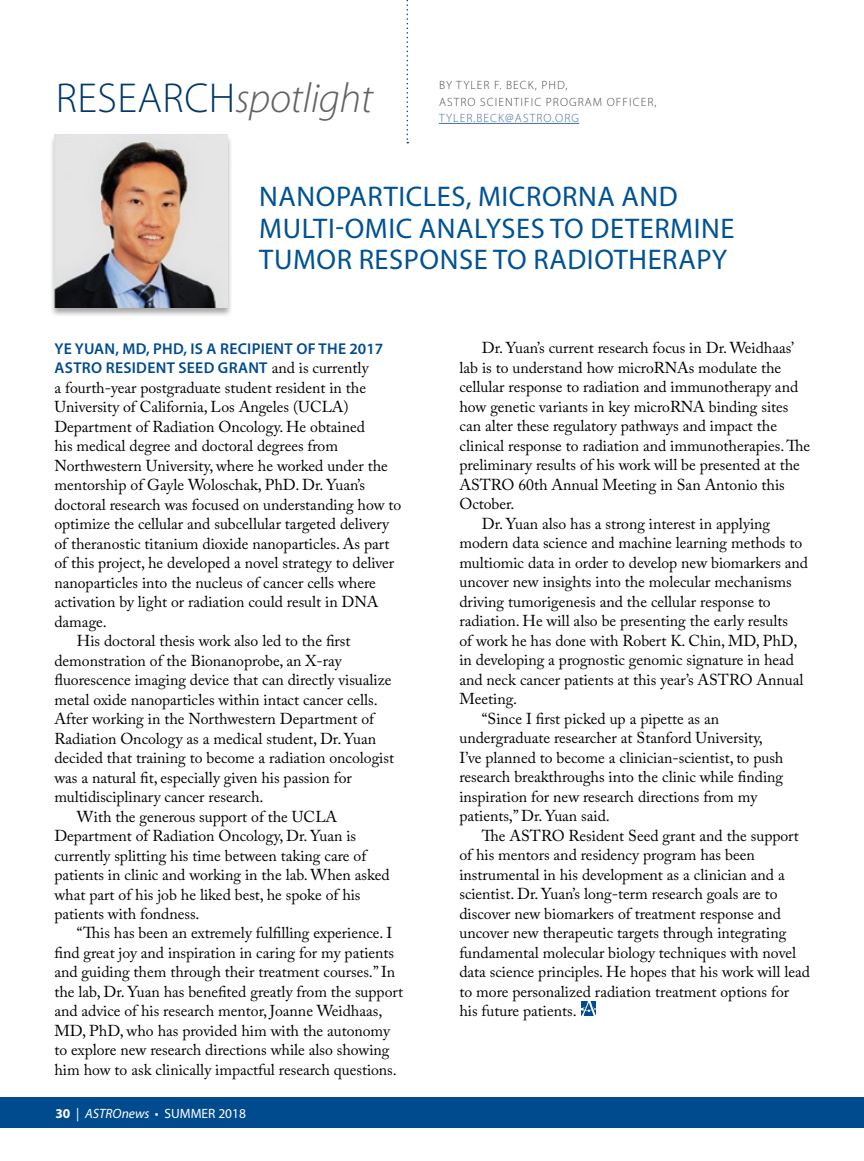
<style>
.page{position:relative;width:864px;height:1161px;background:#fff}
.page>*{position:absolute;margin:0;border:0;box-sizing:border-box;transform-origin:0 0}
.t1{font:italic 300 42px "Myriad Pro";letter-spacing:-.01em;color:#616264}
.t2{font:28.5px/31.5px "Myriad Pro";letter-spacing:.02em;color:#005293}
.t3{font:15.75px "Adobe Caslon Pro";color:#000}
.t4{font:600 15.75px/19.5px "Myriad Pro";letter-spacing:.02em;color:#004b8d}
.t5{font:13.5px "Myriad Pro";color:#fff}
.t6{font:300 12px/16.5px "Myriad Pro";letter-spacing:.09em;color:#4a4a4d}
.t7{font:300 12px "Myriad Pro";letter-spacing:.09em;color:#436ca8}
.s1{font-style:normal;color:#003868}
.s2{font-family:"Adobe Caslon Pro";font-weight:400;color:#000}
.s3{font-weight:700}
.s4{font-style:italic}
</style>
<div class="page">
<div style="left:0;top:1098px;width:864px;height:30px;background:#004b8d"></div>
<hr style="left:439px;top:123px;width:140px;height:1px;background:#436ca8">
<svg style="left:407px;top:0;width:1px;height:143px"></svg>
<svg style="left:581px;top:1001px;width:15px;height:15px"></svg>
<div style="left:50px;top:135px;width:182px;height:182px;background:#000;opacity:.35"></div>
<img style="left:54px;top:134px;width:173px;height:173px">
<h1 class="t1" style="left:56px;top:73px;width:319px"><span class="s1">RESEARCH</span>spotlight</h1>
<p class="t6" style="left:439px;top:77px;width:219px">BY TYLER F. BECK, PHD,<br>ASTRO SCIENTIFIC PROGRAM OFFICER,</p>
<p class="t7" style="left:439px;top:111px;width:142px">TYLER.BECK@ASTRO.ORG</p>
<h2 class="t2" style="left:259px;top:181px;width:477px">NANOPARTICLES, MICRORNA AND<br>MULTI-OMIC ANALYSES TO DETERMINE<br>TUMOR RESPONSE TO RADIOTHERAPY</h2>
<p class="t4" style="left:55px;top:338px;width:330px">YE YUAN, MD, PHD, IS A RECIPIENT OF THE 2017<br>ASTRO RESIDENT SEED GRANT <span class="s2">and is currently</span></p>
<p class="t3" style="left:54px;top:378px;width:313px">a fourth-year postgraduate student resident in the</p>
<p class="t3" style="left:54px;top:397px;width:296px">University of California, Los Angeles (UCLA)</p>
<p class="t3" style="left:54px;top:417px;width:312px">Department of Radiation Oncology. He obtained</p>
<p class="t3" style="left:54px;top:436px;width:285px">his medical degree and doctoral degrees from</p>
<p class="t3" style="left:54px;top:456px;width:335px">Northwestern University, where he worked under the</p>
<p class="t3" style="left:54px;top:475px;width:312px">mentorship of Gayle Woloschak, PhD. Dr. Yuan’s</p>
<p class="t3" style="left:54px;top:495px;width:348px">doctoral research was focused on understanding how to</p>
<p class="t3" style="left:54px;top:514px;width:336px">optimize the cellular and subcellular targeted delivery</p>
<p class="t3" style="left:54px;top:534px;width:337px">of theranostic titanium dioxide nanoparticles. As part</p>
<p class="t3" style="left:54px;top:553px;width:341px">of this project, he developed a novel strategy to deliver</p>
<p class="t3" style="left:54px;top:573px;width:323px">nanoparticles into the nucleus of cancer cells where</p>
<p class="t3" style="left:54px;top:592px;width:326px">activation by light or radiation could result in DNA</p>
<p class="t3" style="left:54px;top:612px;width:54px">damage.</p>
<p class="t3" style="left:77px;top:631px;width:275px">His doctoral thesis work also led to the first</p>
<p class="t3" style="left:54px;top:651px;width:289px">demonstration of the Bionanoprobe, an X-ray</p>
<p class="t3" style="left:54px;top:670px;width:339px">fluorescence imaging device that can directly visualize</p>
<p class="t3" style="left:54px;top:690px;width:325px">metal oxide nanoparticles within intact cancer cells.</p>
<p class="t3" style="left:54px;top:709px;width:321px">After working in the Northwestern Department of</p>
<p class="t3" style="left:54px;top:729px;width:323px">Radiation Oncology as a medical student, Dr. Yuan</p>
<p class="t3" style="left:54px;top:748px;width:341px">decided that training to become a radiation oncologist</p>
<p class="t3" style="left:54px;top:768px;width:299px">was a natural fit, especially given his passion for</p>
<p class="t3" style="left:54px;top:787px;width:211px">multidisciplinary cancer research.</p>
<p class="t3" style="left:77px;top:807px;width:262px">With the generous support of the UCLA</p>
<p class="t3" style="left:54px;top:826px;width:303px">Department of Radiation Oncology, Dr. Yuan is</p>
<p class="t3" style="left:54px;top:846px;width:313px">currently splitting his time between taking care of</p>
<p class="t3" style="left:54px;top:865px;width:337px">patients in clinic and working in the lab. When asked</p>
<p class="t3" style="left:54px;top:885px;width:308px">what part of his job he liked best, he spoke of his</p>
<p class="t3" style="left:54px;top:904px;width:147px">patients with fondness.</p>
<p class="t3" style="left:77px;top:924px;width:317px">“This has been an extremely fulfilling experience. I</p>
<p class="t3" style="left:54px;top:943px;width:341px">find great joy and inspiration in caring for my patients</p>
<p class="t3" style="left:54px;top:963px;width:342px">and guiding them through their treatment courses.” In</p>
<p class="t3" style="left:54px;top:982px;width:350px">the lab, Dr. Yuan has benefited greatly from the support</p>
<p class="t3" style="left:54px;top:1002px;width:329px">and advice of his research mentor, Joanne Weidhaas,</p>
<p class="t3" style="left:54px;top:1021px;width:337px">MD, PhD, who has provided him with the autonomy</p>
<p class="t3" style="left:54px;top:1041px;width:337px">to explore new research directions while also showing</p>
<p class="t3" style="left:54px;top:1060px;width:344px">him how to ask clinically impactful research questions.</p>
<p class="t5" style="left:56px;top:1106px;width:192px"><span class="s3">30</span> | <span class="s4">ASTROnews</span> • SUMMER 2018</p>
<p class="t3" style="left:482px;top:339px;width:314px">Dr. Yuan’s current research focus in Dr. Weidhaas’</p>
<p class="t3" style="left:459px;top:358px;width:323px">lab is to understand how microRNAs modulate the</p>
<p class="t3" style="left:459px;top:378px;width:340px">cellular response to radiation and immunotherapy and</p>
<p class="t3" style="left:459px;top:397px;width:331px">how genetic variants in key microRNA binding sites</p>
<p class="t3" style="left:459px;top:417px;width:319px">can alter these regulatory pathways and impact the</p>
<p class="t3" style="left:459px;top:436px;width:352px">clinical response to radiation and immunotherapies. The</p>
<p class="t3" style="left:459px;top:456px;width:342px">preliminary results of his work will be presented at the</p>
<p class="t3" style="left:459px;top:475px;width:327px">ASTRO 60th Annual Meeting in San Antonio this</p>
<p class="t3" style="left:459px;top:495px;width:57px">October.</p>
<p class="t3" style="left:482px;top:514px;width:290px">Dr. Yuan also has a strong interest in applying</p>
<p class="t3" style="left:459px;top:534px;width:344px">modern data science and machine learning methods to</p>
<p class="t3" style="left:459px;top:553px;width:350px">multiomic data in order to develop new biomarkers and</p>
<p class="t3" style="left:459px;top:573px;width:334px">uncover new insights into the molecular mechanisms</p>
<p class="t3" style="left:459px;top:592px;width:313px">driving tumorigenesis and the cellular response to</p>
<p class="t3" style="left:459px;top:612px;width:330px">radiation. He will also be presenting the early results</p>
<p class="t3" style="left:459px;top:631px;width:339px">of work he has done with Robert K. Chin, MD, PhD,</p>
<p class="t3" style="left:459px;top:651px;width:336px">in developing a prognostic genomic signature in head</p>
<p class="t3" style="left:459px;top:670px;width:346px">and neck cancer patients at this year’s ASTRO Annual</p>
<p class="t3" style="left:459px;top:690px;width:59px">Meeting.</p>
<p class="t3" style="left:482px;top:709px;width:239px">“Since I first picked up a pipette as an</p>
<p class="t3" style="left:459px;top:729px;width:305px">undergraduate researcher at Stanford University,</p>
<p class="t3" style="left:459px;top:748px;width:325px">I’ve planned to become a clinician-scientist, to push</p>
<p class="t3" style="left:459px;top:768px;width:325px">research breakthroughs into the clinic while finding</p>
<p class="t3" style="left:459px;top:787px;width:299px">inspiration for new research directions from my</p>
<p class="t3" style="left:459px;top:807px;width:152px">patients,” Dr. Yuan said.</p>
<p class="t3" style="left:482px;top:826px;width:318px">The ASTRO Resident Seed grant and the support</p>
<p class="t3" style="left:459px;top:846px;width:297px">of his mentors and residency program has been</p>
<p class="t3" style="left:459px;top:865px;width:327px">instrumental in his development as a clinician and a</p>
<p class="t3" style="left:459px;top:885px;width:320px">scientist. Dr. Yuan’s long-term research goals are to</p>
<p class="t3" style="left:459px;top:904px;width:323px">discover new biomarkers of treatment response and</p>
<p class="t3" style="left:459px;top:924px;width:328px">uncover new therapeutic targets through integrating</p>
<p class="t3" style="left:459px;top:943px;width:338px">fundamental molecular biology techniques with novel</p>
<p class="t3" style="left:459px;top:963px;width:352px">data science principles. He hopes that his work will lead</p>
<p class="t3" style="left:459px;top:982px;width:331px">to more personalized radiation treatment options for</p>
<p class="t3" style="left:459px;top:1002px;width:119px">his future patients.</p>
</div>
